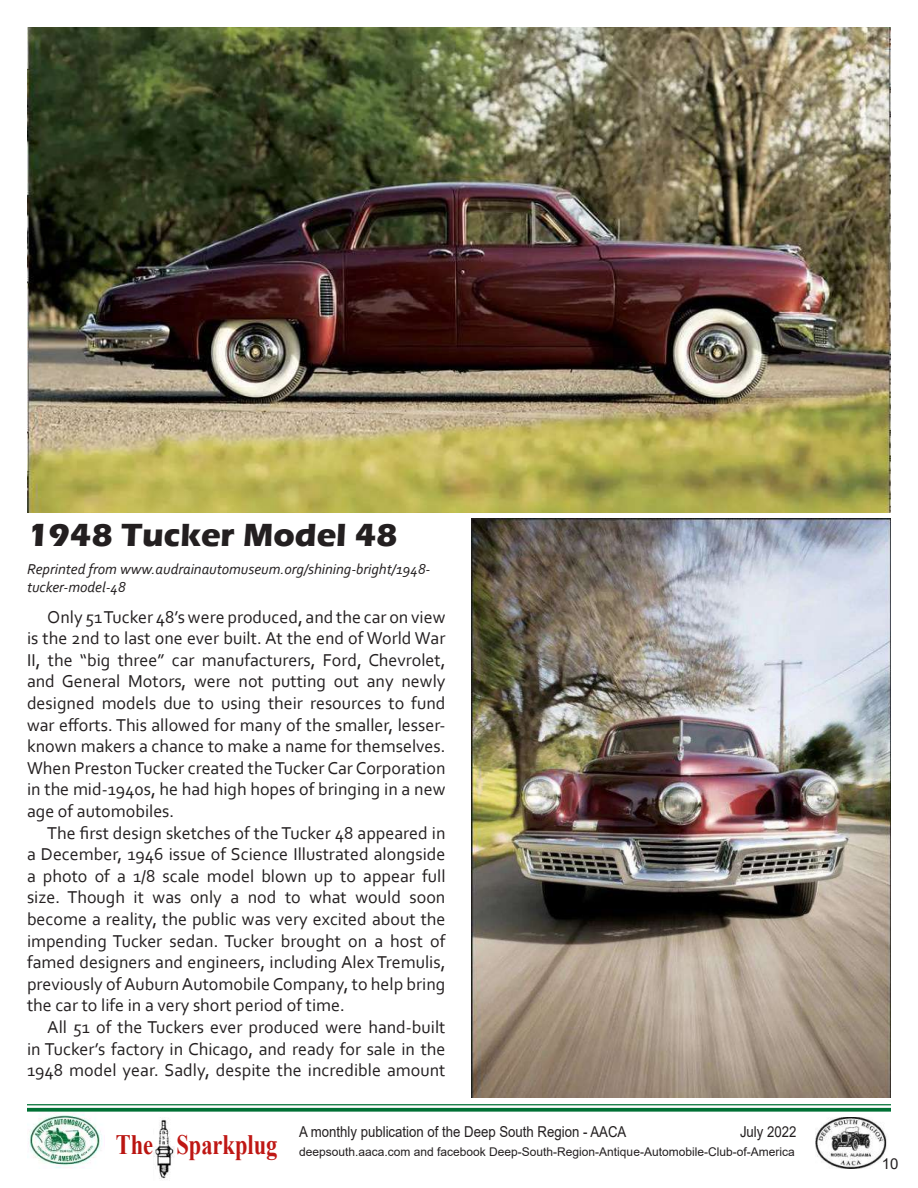
<style>
.page{position:relative;width:918px;height:1188px;background:#fff}
.page>*{position:absolute;margin:0;border:0;box-sizing:border-box;transform-origin:0 0}
.t1{font:700 33px "Eras ITC";color:#231f20}
.t2{font:700 28.05px "Times New Roman";color:#bf1714;scale:.8 1}
.t3{font:18px/21.6px "Corbel";color:#231f20;text-align:justify}
.t4{font:italic 15px/18px "Corbel";color:#231f20}
.t5{font:15px "Arial";color:#231f20;scale:.88 1}
.t6{font:15px "Arial";color:#231f20}
.t7{font:12px "Arial";color:#231f20}
.s1{color:#ba1511}
</style>
<div class="page">
<img style="left:27px;top:1112px;width:75px;height:56px">
<img style="left:153px;top:1117px;width:21px;height:62px">
<img style="left:815px;top:1117px;width:72px;height:52px">
<hr style="left:27px;top:1104px;width:864px;height:1px;background:#007135">
<svg style="left:27px;top:1108px;width:864px;height:4px;background:#177e47"></svg>
<img style="left:27px;top:27px;width:863px;height:486px">
<img style="left:472px;top:519px;width:419px;height:578px">
<h1 class="t1" style="left:27px;top:516px;width:372px">1948 Tucker Model 48</h1>
<p class="t4" style="left:27px;top:559px;width:405px">Reprinted from www.audrainautomuseum.org/shining-bright/1948- tucker-model-48</p>
<p class="t3" style="left:27px;top:605px;width:420px;text-indent:20px">Only 51 Tucker 48’s were produced, and the car on view is the 2nd to last one ever built. At the end of World War II, the “big three” car manufacturers, Ford, Chevrolet, and General Motors, were not putting out any newly designed models due to using their resources to fund war efforts. This allowed for many of the smaller, lesser&shy;known makers a chance to make a name for themselves.<br>When Preston Tucker created the Tucker Car Corporation in the mid-1940s, he had high hopes of bringing in a new age of automobiles.</p>
<p class="t3" style="left:27px;top:821px;width:420px;text-indent:20px">The first design sketches of the Tucker 48 appeared in a December, 1946 issue of Science Illustrated alongside a photo of a 1/8 scale model blown up to appear full size. Though it was only a nod to what would soon become a reality, the public was very excited about the impending Tucker sedan. Tucker brought on a host of famed designers and engineers, including Alex Tremulis, previously of Auburn Automobile Company, to help bring the car to life in a very short period of time.</p>
<p class="t3" style="left:27px;top:1016px;width:420px;text-indent:20px">All 51 of the Tuckers ever produced were hand-built in Tucker’s factory in Chicago, and ready for sale in the 1948 model year. Sadly, despite the incredible amount</p>
<h2 class="t2" style="left:116px;top:1124px;width:204px"><span class="s1">The</span> Sparkplug</h2>
<p class="t5" style="left:299px;top:1122px;width:373px">A monthly publication of the Deep South Region - AACA</p>
<p class="t5" style="left:740px;top:1122px;width:66px">July 2022</p>
<p class="t7" style="left:299px;top:1144px;width:497px">deepsouth.aaca.com and facebook Deep-South-Region-Antique-Automobile-Club-of-America</p>
<p class="t6" style="left:882px;top:1153px;width:18px">10</p>
</div>
